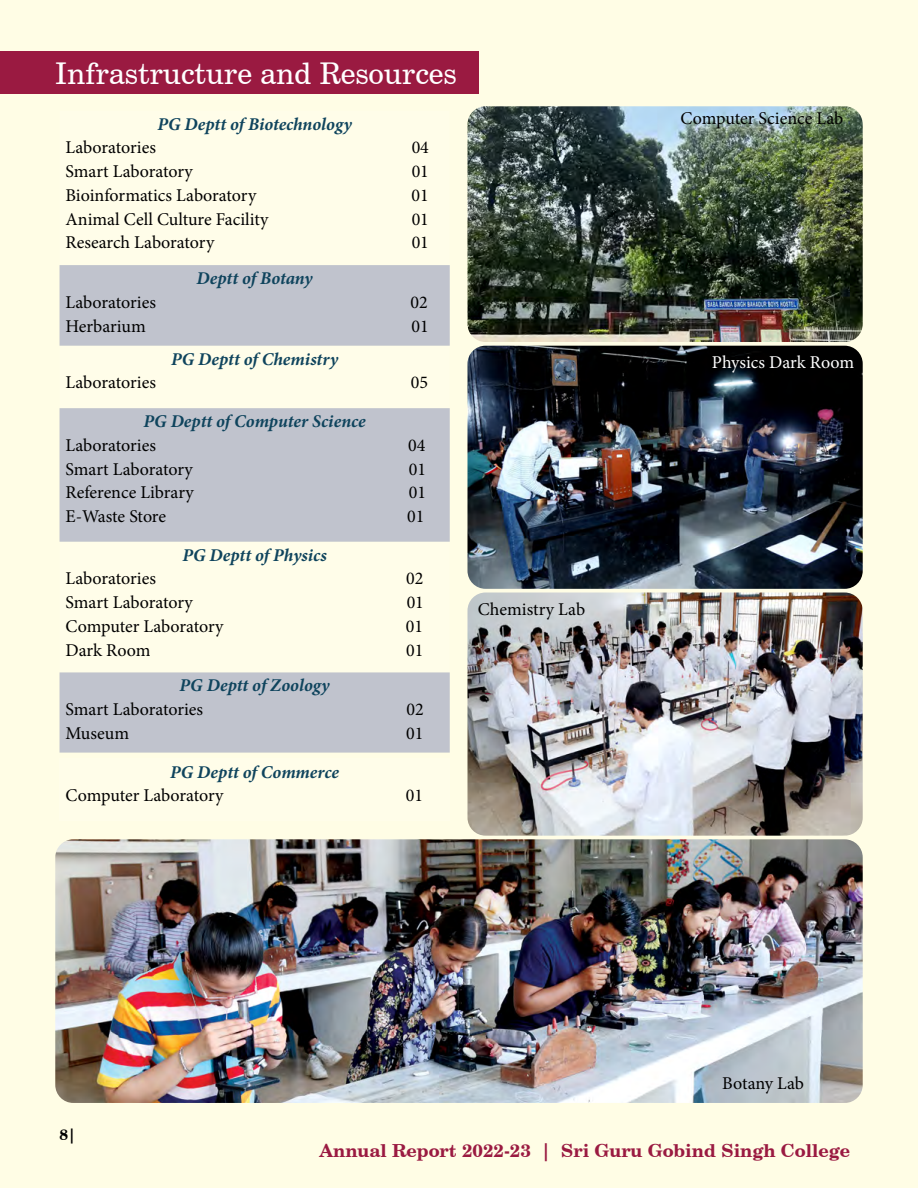
<style>
.page{position:relative;width:918px;height:1188px;background:#fffde5}
.page>*{position:absolute;margin:0;border:0;box-sizing:border-box;transform-origin:0 0}
.t1{font:30px "Century Schlbk Cyrillic BT";color:#fff}
.t2{font:18px "Minion Pro";color:#000}
.t3{font:italic 700 18px "Minion Pro";color:#0f445d}
.t4{font:700 18px "Century Schlbk Cyrillic BT";color:#9a1a41}
.t5{font:18px "Minion Pro";color:#fff}
.t6{font:700 15px "Century Schlbk Cyrillic BT";color:#000}
</style>
<div class="page">
<div style="left:0;top:51px;width:479px;height:43px;background:#9a1a41"></div>
<img style="left:468px;top:106px;width:395px;height:236px">
<img style="left:55px;top:839px;width:808px;height:264px">
<svg style="left:60px;top:265px;width:390px;height:488px;fill:#c0c3cd"></svg>
<div style="left:60px;top:759px;width:390px;height:62px;background:#fffde9"></div>
<img style="left:468px;top:346px;width:395px;height:243px">
<img style="left:468px;top:593px;width:395px;height:243px">
<h1 class="t1" style="left:55px;top:54px;width:403px">Infrastructure and Resources</h1>
<p class="t3" style="left:157px;top:111px;width:196px">PG Deptt of Biotechnology</p>
<p class="t2" style="left:66px;top:136px;width:92px">Laboratories</p>
<p class="t2" style="left:412px;top:136px;width:19px">04</p>
<p class="t2" style="left:66px;top:159px;width:129px">Smart Laboratory</p>
<p class="t2" style="left:412px;top:159px;width:19px">01</p>
<p class="t2" style="left:66px;top:183px;width:192px">Bioinformatics Laboratory</p>
<p class="t2" style="left:412px;top:183px;width:19px">01</p>
<p class="t2" style="left:66px;top:207px;width:204px">Animal Cell Culture Facility</p>
<p class="t2" style="left:412px;top:207px;width:19px">01</p>
<p class="t2" style="left:66px;top:230px;width:150px">Research Laboratory</p>
<p class="t2" style="left:412px;top:230px;width:19px">01</p>
<p class="t3" style="left:197px;top:266px;width:118px">Deptt of Botany</p>
<p class="t2" style="left:66px;top:290px;width:92px">Laboratories</p>
<p class="t2" style="left:411px;top:290px;width:19px">02</p>
<p class="t2" style="left:66px;top:314px;width:82px">Herbarium</p>
<p class="t2" style="left:411px;top:314px;width:19px">01</p>
<p class="t3" style="left:171px;top:346px;width:169px">PG Deptt of Chemistry</p>
<p class="t2" style="left:66px;top:371px;width:92px">Laboratories</p>
<p class="t2" style="left:411px;top:371px;width:19px">05</p>
<p class="t3" style="left:143px;top:409px;width:224px">PG Deptt of Computer Science</p>
<p class="t2" style="left:66px;top:433px;width:92px">Laboratories</p>
<p class="t2" style="left:408px;top:433px;width:19px">04</p>
<p class="t2" style="left:66px;top:457px;width:129px">Smart Laboratory</p>
<p class="t2" style="left:409px;top:457px;width:19px">01</p>
<p class="t2" style="left:66px;top:481px;width:130px">Reference Library</p>
<p class="t2" style="left:409px;top:481px;width:19px">01</p>
<p class="t2" style="left:66px;top:504px;width:102px">E-Waste Store</p>
<p class="t2" style="left:407px;top:504px;width:19px">01</p>
<p class="t3" style="left:182px;top:542px;width:146px">PG Deptt of Physics</p>
<p class="t2" style="left:66px;top:567px;width:92px">Laboratories</p>
<p class="t2" style="left:406px;top:567px;width:19px">02</p>
<p class="t2" style="left:66px;top:590px;width:129px">Smart Laboratory</p>
<p class="t2" style="left:407px;top:590px;width:19px">01</p>
<p class="t2" style="left:66px;top:614px;width:160px">Computer Laboratory</p>
<p class="t2" style="left:406px;top:614px;width:19px">01</p>
<p class="t2" style="left:66px;top:638px;width:86px">Dark Room</p>
<p class="t2" style="left:406px;top:638px;width:19px">01</p>
<p class="t3" style="left:180px;top:673px;width:152px">PG Deptt of Zoology</p>
<p class="t2" style="left:66px;top:697px;width:139px">Smart Laboratories</p>
<p class="t2" style="left:407px;top:697px;width:19px">02</p>
<p class="t2" style="left:66px;top:721px;width:65px">Museum</p>
<p class="t2" style="left:406px;top:721px;width:19px">01</p>
<p class="t3" style="left:170px;top:759px;width:171px">PG Deptt of Commerce</p>
<p class="t2" style="left:66px;top:784px;width:160px">Computer Laboratory</p>
<p class="t2" style="left:406px;top:784px;width:19px">01</p>
<p class="t2" style="left:478px;top:597px;width:109px">Chemistry Lab</p>
<p class="t2" style="left:681px;top:106px;width:164px">Computer Science Lab</p>
<p class="t5" style="left:712px;top:350px;width:144px">Physics Dark Room</p>
<p class="t2" style="left:722px;top:1071px;width:83px">Botany Lab</p>
<p class="t6" style="left:60px;top:1125px;width:18px">8|</p>
<p class="t4" style="left:319px;top:1140px;width:532px">Annual Report 2022-23 | Sri Guru Gobind Singh College</p>
</div>
